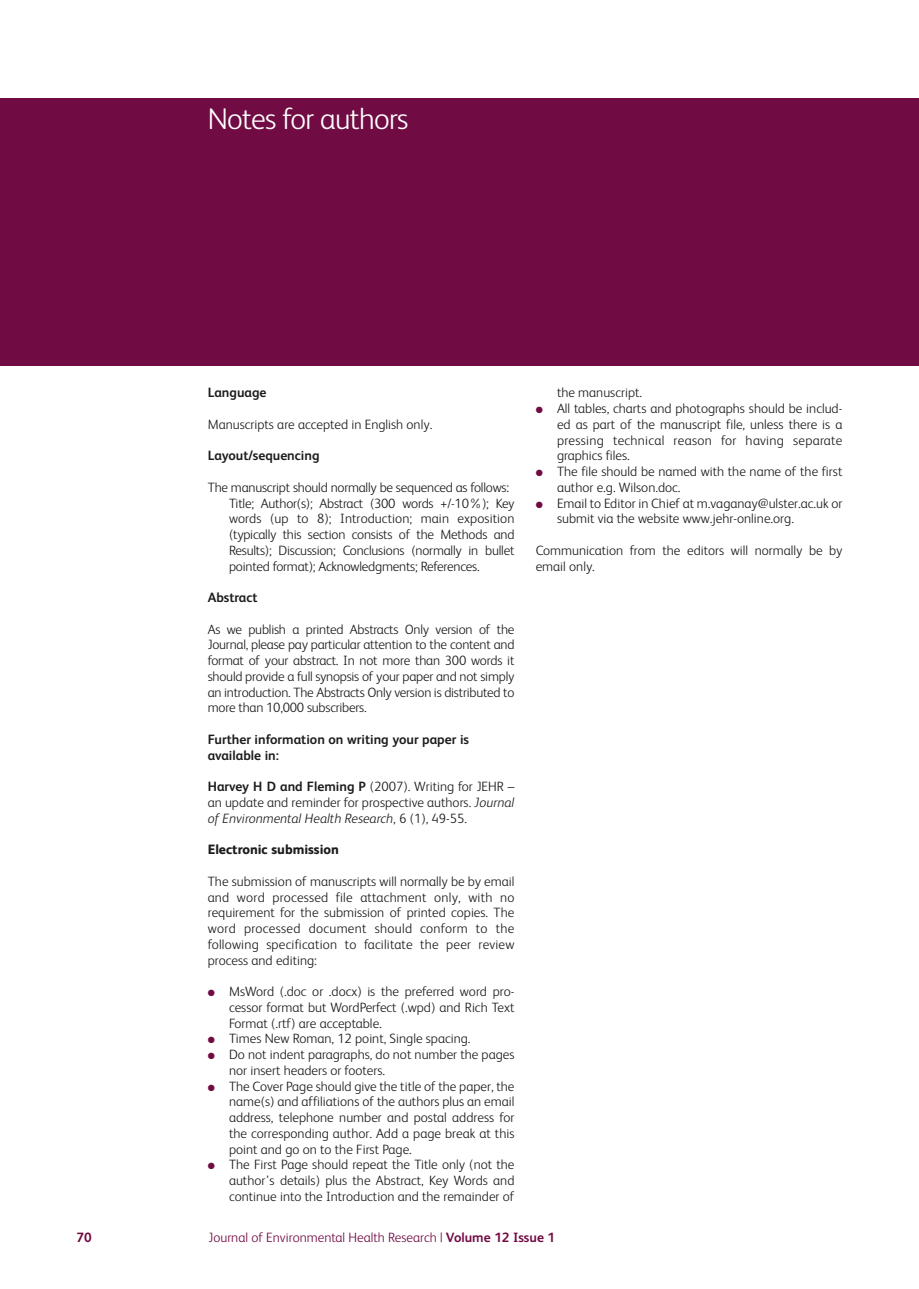
<style>
.page{position:relative;width:919px;height:1289px;background:#fff}
.page>*{position:absolute;margin:0;border:0;box-sizing:border-box;transform-origin:0 0}
.t1{font:300 30px "FS Albert";letter-spacing:-.02em;color:#fff}
.t2{font:300 13.5px/15.8px "FS Albert";color:#1c1b1e;text-align:justify}
.t3{font:700 13.5px/15.8px "FS Albert";color:#1c1b1e}
.t4{font:300 13.5px "FS Albert";color:#710b43}
.t5{font:800 13.5px "FS Albert";color:#1c1b1e}
.t6{font:700 13.5px "FS Albert";color:#710b43}
.s1{font-weight:700}
.s2{font-style:italic}
.s3{color:#710b43}
</style>
<div class="page">
<div style="left:0;top:98px;width:918px;height:268px;background:#710b43"></div>
<h1 class="t1" style="left:208px;top:109px;width:202px">Notes for authors</h1>
<p class="t3" style="left:208px;top:386px;width:60px">Language</p>
<p class="t2" style="left:208px;top:417px;width:226px">Manuscripts are accepted in English only.</p>
<p class="t3" style="left:208px;top:449px;width:113px">Layout/sequencing</p>
<p class="t2" style="left:229px;top:480px;width:287px;text-align:left;text-indent:-21px">The manuscript should normally be sequenced as follows:<br>Title; Author(s); Abstract (300 words +/-10%); Key words (up to 8); Introduction; main exposition (typically this section consists of the Methods and Results); Discussion; Conclusions (normally in bullet pointed format); Acknowledgments; References.</p>
<p class="t3" style="left:208px;top:591px;width:51px">Abstract</p>
<p class="t2" style="left:208px;top:622px;width:308px">As we publish a printed Abstracts Only version of the Journal, please pay particular attention to the content and format of your abstract. In not more than 300 words it should provide a full synopsis of your paper and not simply an introduction. The Abstracts Only version is distributed to more than 10,000 subscribers.</p>
<p class="t3" style="left:208px;top:732px;width:263px">Further information on writing your paper is available in:</p>
<p class="t2" style="left:208px;top:780px;width:308px"><span class="s1">Harvey H D and Fleming P</span> (2007). Writing for JEHR – an update and reminder for prospective authors. <span class="s2">Journal of Environmental Health Research</span>, 6 (1), 49-55.</p>
<p class="t5" style="left:208px;top:844px;width:133px">Electronic submission</p>
<p class="t2" style="left:208px;top:874px;width:308px">The submission of manuscripts will normally be by email and word processed file attachment only, with no requirement for the submission of printed copies. The word processed document should conform to the following specification to facilitate the peer review process and editing:</p>
<p class="t2" style="left:229px;top:984px;width:287px;text-indent:-21px"><span class="s3">●</span> MsWord (.doc or .docx) is the preferred word pro&shy;cessor format but WordPerfect (.wpd) and Rich Text Format (.rtf) are acceptable.</p>
<p class="t2" style="left:208px;top:1032px;width:264px"><span class="s3">●</span> Times New Roman, 12 point, Single spacing.</p>
<p class="t2" style="left:229px;top:1047px;width:287px;text-indent:-21px"><span class="s3">●</span> Do not indent paragraphs, do not number the pages nor insert headers or footers.</p>
<p class="t2" style="left:229px;top:1079px;width:287px;text-indent:-21px"><span class="s3">●</span> The Cover Page should give the title of the paper, the name(s) and affiliations of the authors plus an email address, telephone number and postal address for the corresponding author. Add a page break at this point and go on to the First Page.</p>
<p class="t2" style="left:229px;top:1158px;width:287px;text-indent:-21px"><span class="s3">●</span> The First Page should repeat the Title only (not the author’s details) plus the Abstract, Key Words and continue into the Introduction and the remainder of</p>
<p class="t2" style="left:557px;top:386px;width:87px">the manuscript.</p>
<p class="t2" style="left:557px;top:402px;width:287px;text-indent:-21px"><span class="s3">●</span> All tables, charts and photographs should be includ&shy;ed as part of the manuscript file, unless there is a pressing technical reason for having separate graphics files.</p>
<p class="t2" style="left:557px;top:465px;width:287px;text-indent:-21px"><span class="s3">●</span> The file should be named with the name of the first author e.g. Wilson.doc.</p>
<p class="t2" style="left:557px;top:496px;width:287px;text-indent:-21px"><span class="s3">●</span> Email to Editor in Chief at m.vaganay@ulster.ac.uk or submit via the website www.jehr-online.org.</p>
<p class="t2" style="left:535px;top:543px;width:308px">Communication from the editors will normally be by email only.</p>
<p class="t6" style="left:77px;top:1232px;width:17px">70</p>
<p class="t4" style="left:208px;top:1232px;width:348px">Journal of Environmental Health Research | <span class="s1">Volume 12 Issue 1</span></p>
</div>
